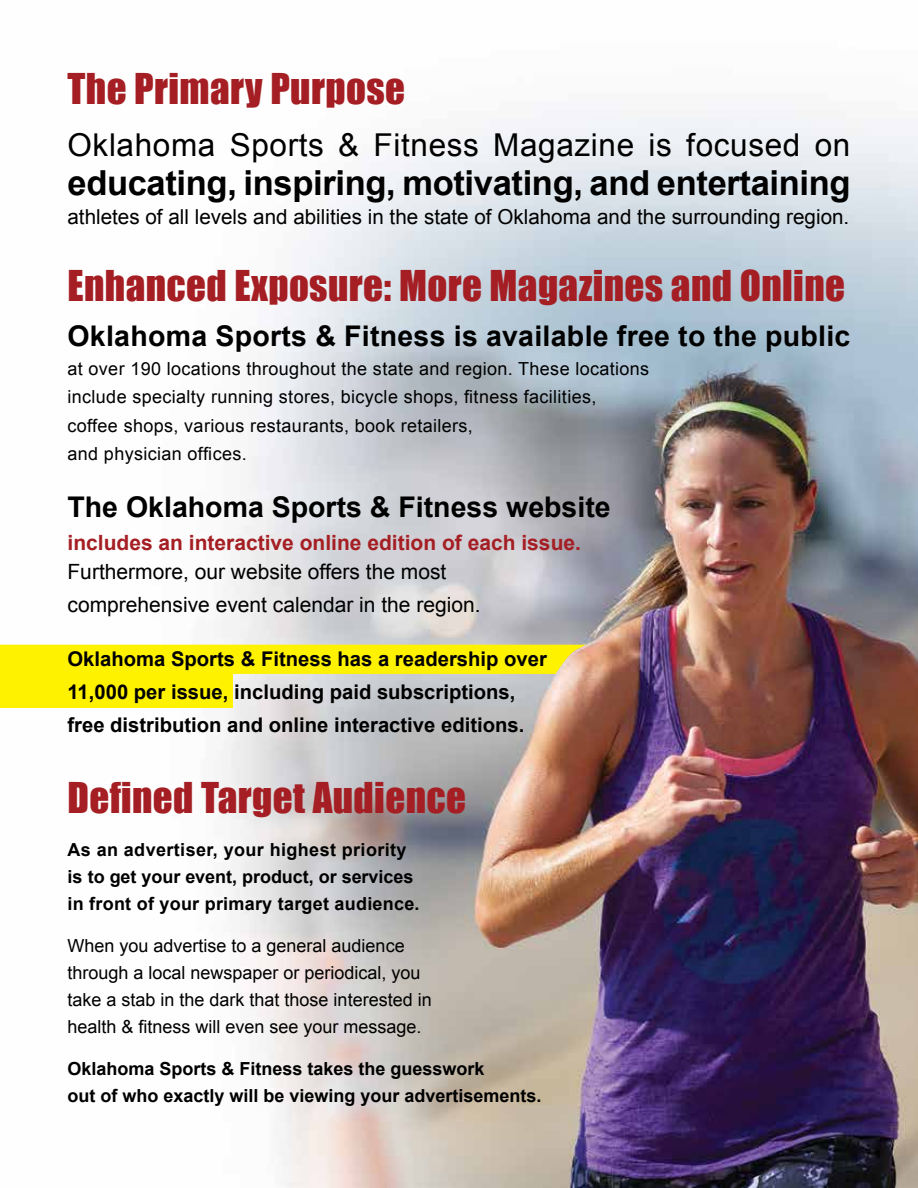
<style>
.page{position:relative;width:918px;height:1188px;background:#fff}
.page>*{position:absolute;margin:0;border:0;box-sizing:border-box;transform-origin:0 0}
.t1{font:39px "Impact";letter-spacing:.01em;color:#a41e23}
.t2{font:700 34.5px "Arial";letter-spacing:-.01em;color:#000}
.t3{font:31.5px "Arial";letter-spacing:.02em;color:#000}
.t4{font:700 28.5px "Arial";letter-spacing:.01em;color:#000}
.t5{font:21px/33px "Arial";color:#000}
.t6{font:700 21px "Arial";color:#a41e23}
.t7{font:20.7px "Arial";color:#000}
.t8{font:700 20.25px/33px "Arial";color:#000}
.t9{font:700 18px/27px "Arial";color:#000}
.t10{font:18px/28.5px "Arial";letter-spacing:.02em;color:#000}
.t11{font:18px/27px "Arial";color:#000}
</style>
<div class="page">
<img style="left:0;top:110px;width:918px;height:1078px">
<div style="left:0;top:663px;width:232px;height:45px;background:#fff200"></div>
<div style="left:0;top:645px;width:586px;height:29px;background:#fff200"></div>
<h1 class="t1" style="left:68px;top:59px;width:339px">The Primary Purpose</h1>
<h3 class="t3" style="left:68px;top:124px;width:784px">Oklahoma Sports &amp; Fitness Magazine is focused on</h3>
<h2 class="t2" style="left:68px;top:160px;width:785px">educating, inspiring, motivating, and entertaining</h2>
<p class="t7" style="left:68px;top:203px;width:783px">athletes of all levels and abilities in the state of Oklahoma and the surrounding region.</p>
<h1 class="t1" style="left:68px;top:255px;width:779px">Enhanced Exposure: More Magazines and Online</h1>
<h3 class="t4" style="left:68px;top:317px;width:785px">Oklahoma Sports &amp; Fitness is available free to the public</h3>
<p class="t10" style="left:68px;top:354px;width:583px">at over 190 locations throughout the state and region. These locations include specialty running stores, bicycle shops, fitness facilities, coffee shops, various restaurants, book retailers,<br>and physician offices.</p>
<h3 class="t4" style="left:68px;top:488px;width:545px">The Oklahoma Sports &amp; Fitness website</h3>
<p class="t6" style="left:68px;top:529px;width:515px">includes an interactive online edition of each issue.</p>
<p class="t5" style="left:68px;top:555px;width:415px">Furthermore, our website offers the most comprehensive event calendar in the region.</p>
<p class="t8" style="left:68px;top:643px;width:481px">Oklahoma Sports &amp; Fitness has a readership over<br>11,000 per issue, including paid subscriptions, free distribution and online interactive editions.</p>
<h1 class="t1" style="left:68px;top:767px;width:400px">Defined Target Audience</h1>
<p class="t9" style="left:68px;top:837px;width:354px">As an advertiser, your highest priority is to get your event, product, or services in front of your primary target audience.</p>
<p class="t11" style="left:68px;top:932px;width:366px">When you advertise to a general audience through a local newspaper or periodical, you take a stab in the dark that those interested in health &amp; fitness will even see your message.</p>
<p class="t9" style="left:68px;top:1056px;width:476px">Oklahoma Sports &amp; Fitness takes the guesswork<br>out of who exactly will be viewing your advertisements.</p>
</div>
